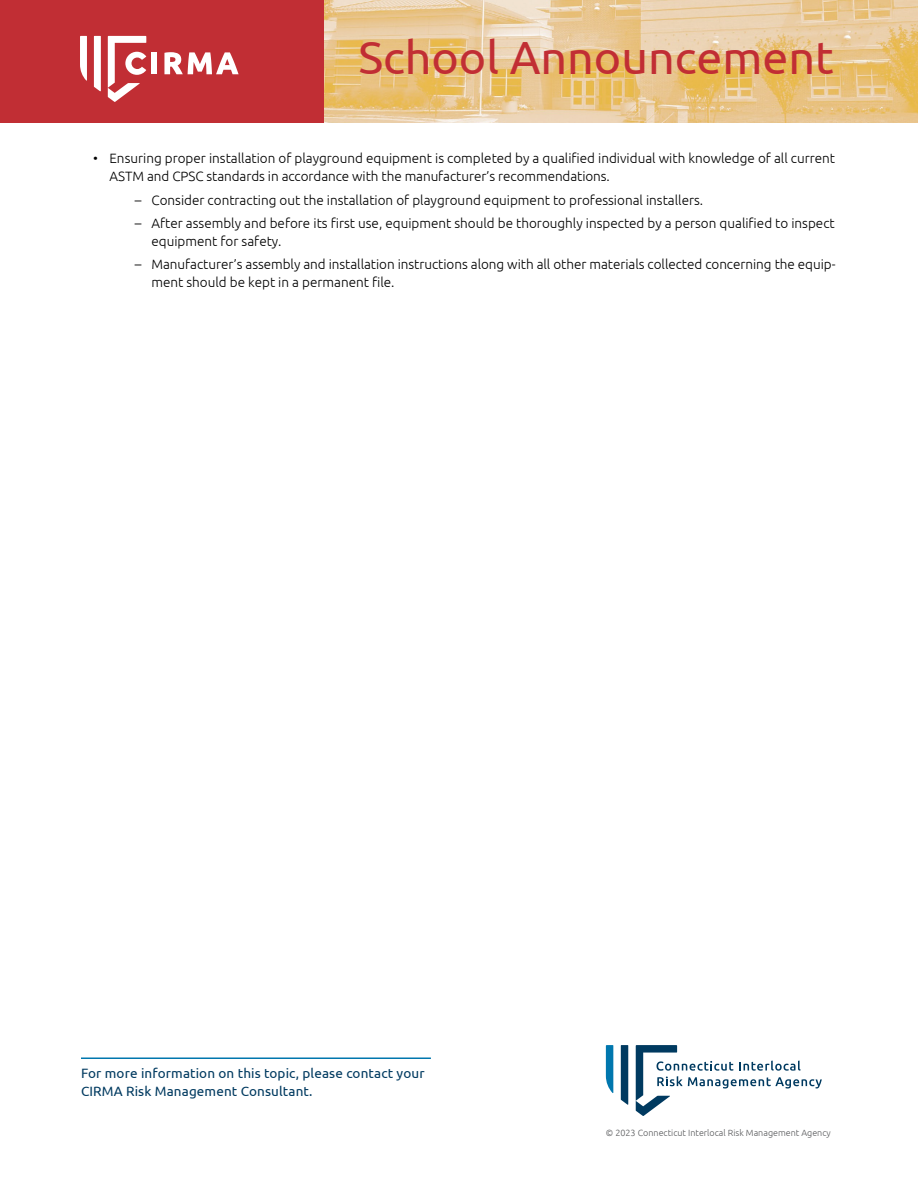
<style>
.page{position:relative;width:918px;height:1188px;background:#fff}
.page>*{position:absolute;margin:0;border:0;box-sizing:border-box;transform-origin:0 0}
.t1{font:46.5px "Ubuntu";color:#c12e34}
.t2{font:300 13.5px/18px "Ubuntu";color:#000}
.t3{font:13.5px/18px "Ubuntu";letter-spacing:.01em;color:#003a60}
.t4{font:300 9px "Ubuntu";color:#58595b}
</style>
<div class="page">
<img style="left:324px;top:1px;width:594px;height:122px">
<div style="left:0;top:0;width:324px;height:123px;background:#c12e34"></div>
<div style="left:151px;top:52px;width:6px;height:22px;background:#fff"></div>
<svg style="left:164px;top:52px;width:75px;height:22px"></svg>
<svg style="left:94px;top:36px;width:7px;height:55px"></svg>
<svg style="left:80px;top:36px;width:7px;height:45px"></svg>
<svg style="left:108px;top:36px;width:38px;height:66px"></svg>
<svg style="left:621px;top:1045px;width:7px;height:60px"></svg>
<svg style="left:606px;top:1045px;width:7px;height:48px"></svg>
<svg style="left:636px;top:1045px;width:186px;height:71px"></svg>
<hr style="left:81px;top:1058px;width:350px;height:1px;background:#0077ae">
<h1 class="t1" style="left:359px;top:29px;width:477px">School Announcement</h1>
<p class="t2" style="left:109px;top:149px;width:727px;text-indent:-16px">• Ensuring proper installation of playground equipment is completed by a qualified individual with knowledge of all current<br>ASTM and CPSC standards in accordance with the manufacturer’s recommendations.</p>
<p class="t2" style="left:135px;top:190px;width:570px">– Consider contracting out the installation of playground equipment to professional installers.</p>
<p class="t2" style="left:151px;top:214px;width:685px;text-indent:-16px">– After assembly and before its first use, equipment should be thoroughly inspected by a person qualified to inspect equipment for safety.</p>
<p class="t2" style="left:151px;top:255px;width:686px;text-indent:-16px">– Manufacturer’s assembly and installation instructions along with all other materials collected concerning the equip&shy;ment should be kept in a permanent file.</p>
<p class="t3" style="left:81px;top:1064px;width:345px">For more information on this topic, please contact your<br>CIRMA Risk Management Consultant.</p>
<p class="t4" style="left:606px;top:1127px;width:226px">© 2023 Connecticut Interlocal Risk Management Agency</p>
</div>
